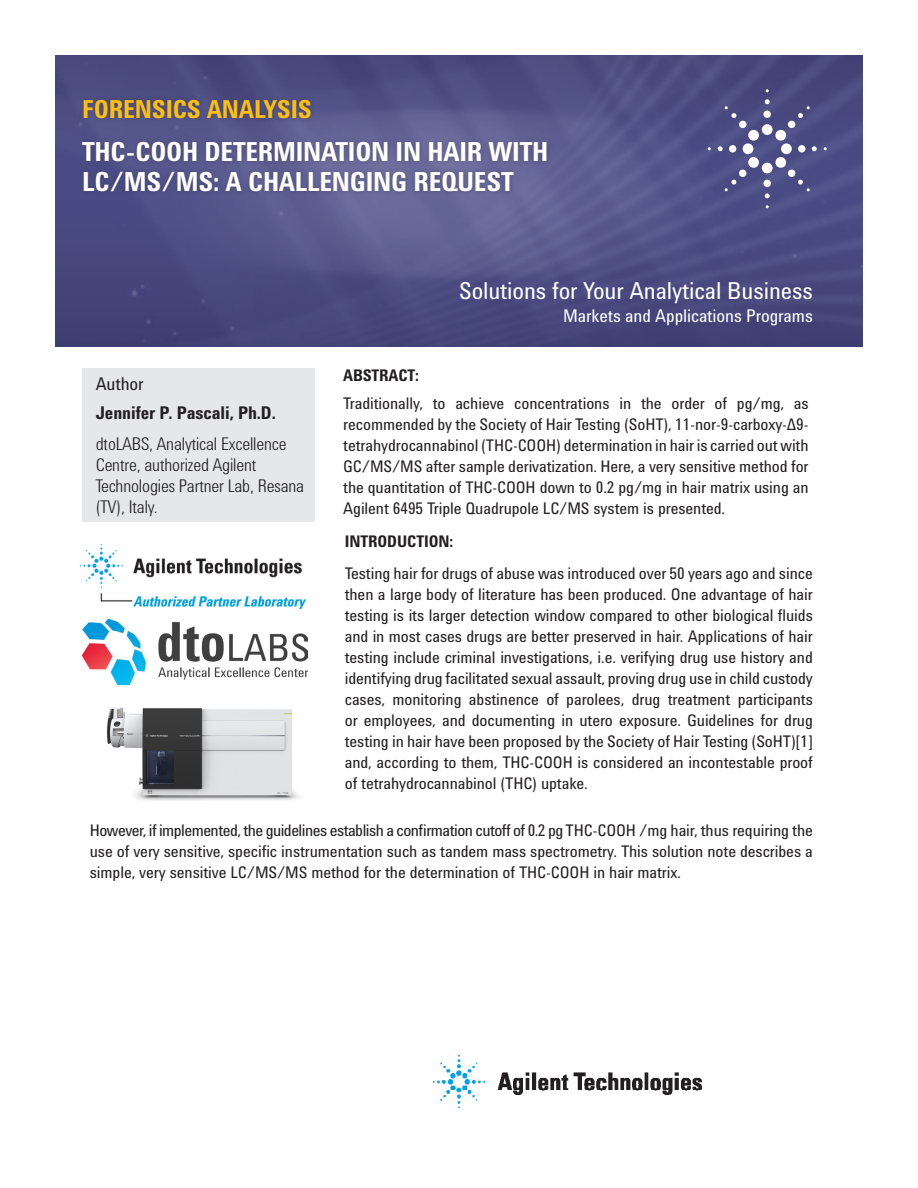
<style>
.page{position:relative;width:918px;height:1188px;background:#fff}
.page>*{position:absolute;margin:0;border:0;box-sizing:border-box;transform-origin:0 0}
.Headline{font:700 27px/30px "Agilent Condensed CFF";letter-spacing:-.01em;color:#fff}
.Headline-2{font:700 25.5px "Agilent Condensed CFF";letter-spacing:-.01em;color:#fdbe12}
.Body{font:24px "Agilent Condensed CFF";letter-spacing:-.005em;color:#fff}
.Subhead{font:300 18px/21px "Agilent Condensed CFF";letter-spacing:-.005em;color:#231f20}
.Body-2{font:18px "Agilent Condensed CFF";letter-spacing:-.005em;color:#fff}
.Subhead-2{font:700 18px "Agilent Condensed CFF";letter-spacing:-.005em;color:#231f20}
.Subhead-3{font:18px "Agilent Condensed CFF";letter-spacing:-.005em;color:#231f20}
.Body-3{font:16.5px/21px "Agilent Condensed CFF";letter-spacing:-.005em;color:#231f20;text-align:justify}
.Headline-3{font:16.5px/21px "Agilent Condensed CFF";letter-spacing:-.005em;color:#231f20;text-align:justify}
.Body-4{font:700 16.5px "Agilent Condensed CFF";letter-spacing:-.005em;color:#231f20}
.Headline-4{font:700 16.5px "Agilent Condensed CFF";letter-spacing:-.01em;color:#231f20}
</style>
<div class="page">
<img style="left:55px;top:55px;width:808px;height:291px">
<div style="left:449px;top:298px;width:414px;height:5px;background:#494a7e"></div>
<img style="left:82px;top:619px;width:225px;height:65px">
<img style="left:81px;top:544px;width:225px;height:64px">
<div style="left:77px;top:94px;width:474px;height:102px;background:#231f20;opacity:.25"></div>
<div style="left:82px;top:369px;width:233px;height:153px;background:#e6e7e9"></div>
<img style="left:107px;top:707px;width:192px;height:94px">
<div style="left:781px;top:143px;width:11px;height:11px;background:#fff;border-radius:50%"></div>
<div style="left:762px;top:163px;width:11px;height:10px;background:#fff;border-radius:50%"></div>
<div style="left:743px;top:143px;width:10px;height:11px;background:#fff;border-radius:50%"></div>
<svg style="left:765px;top:157px;width:45px;height:41px;background:#686999"></svg>
<svg style="left:724px;top:157px;width:35px;height:35px"></svg>
<svg style="left:718px;top:99px;width:99px;height:52px;background:#636494"></svg>
<img style="left:433px;top:1056px;width:268px;height:51px">
<p class="Headline-2" style="left:82px;top:90px;width:231px">FORENSICS ANALYSIS</p>
<p class="Headline" style="left:82px;top:136px;width:468px">THC-COOH DETERMINATION IN HAIR WITH<br>LC/MS/MS: A CHALLENGING REQUEST</p>
<p class="Subhead-3" style="left:96px;top:371px;width:49px">Author</p>
<p class="Subhead-2" style="left:96px;top:399px;width:182px">Jennifer P. Pascali, Ph.D.</p>
<p class="Subhead" style="left:96px;top:431px;width:210px">dtoLABS, Analytical Excellence<br>Centre, authorized Agilent<br>Technologies Partner Lab, Resana (TV), Italy.</p>
<p class="Body" style="left:459px;top:272px;width:355px">Solutions for Your Analytical Business</p>
<p class="Body-2" style="left:563px;top:302px;width:251px">Markets and Applications Programs</p>
<p class="Headline-4" style="left:343px;top:363px;width:77px">ABSTRACT:</p>
<p class="Headline-3" style="left:343px;top:392px;width:467px">Traditionally, to achieve concentrations in the order of pg/mg, as recommended by the Society of Hair Testing (SoHT), 11-nor-9-carboxy-Δ9- tetrahydrocannabinol (THC-COOH) determination in hair is carried out with GC/MS/MS after sample derivatization. Here, a very sensitive method for the quantitation of THC-COOH down to 0.2 pg/mg in hair matrix using an Agilent 6495 Triple Quadrupole LC/MS system is presented.</p>
<p class="Body-4" style="left:345px;top:529px;width:110px">INTRODUCTION:</p>
<p class="Body-3" style="left:345px;top:562px;width:470px">Testing hair for drugs of abuse was introduced over 50 years ago and since then a large body of literature has been produced. One advantage of hair testing is its larger detection window compared to other biological fluids and in most cases drugs are better preserved in hair. Applications of hair testing include criminal investigations, i.e. verifying drug use history and identifying drug facilitated sexual assault, proving drug use in child custody cases, monitoring abstinence of parolees, drug treatment participants or employees, and documenting in utero exposure. Guidelines for drug testing in hair have been proposed by the Society of Hair Testing (SoHT)[1] and, according to them, THC-COOH is considered an incontestable proof of tetrahydrocannabinol (THC) uptake.</p>
<p class="Body-3" style="left:90px;top:820px;width:725px">However, if implemented, the guidelines establish a confirmation cutoff of 0.2 pg THC-COOH /mg hair, thus requiring the use of very sensitive, specific instrumentation such as tandem mass spectrometry. This solution note describes a simple, very sensitive LC/MS/MS method for the determination of THC-COOH in hair matrix.</p>
</div>
